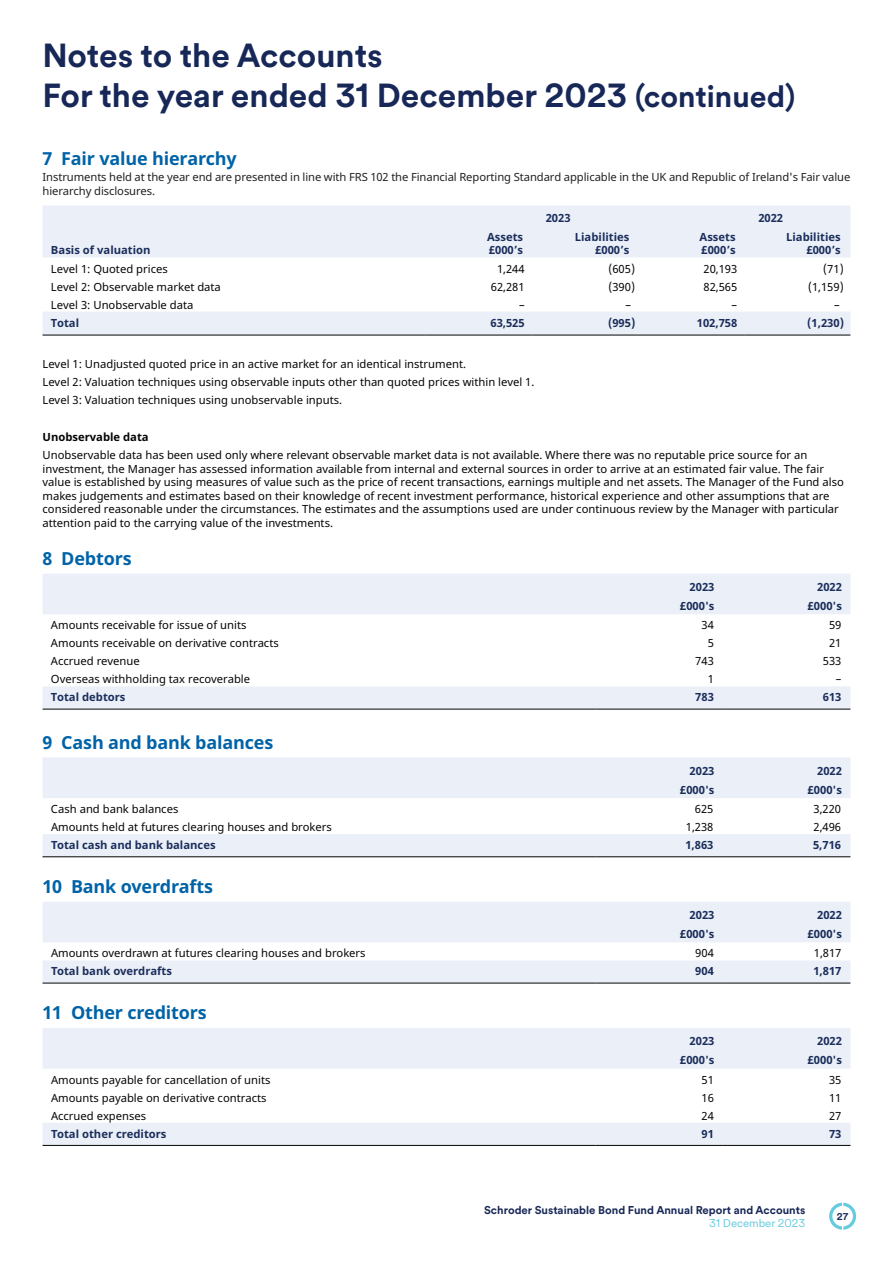
<style>
.page{position:relative;width:893px;height:1263px;background:#fff}
.page>*{position:absolute;margin:0;border:0;box-sizing:border-box;transform-origin:0 0}
.t1{font:700 33px/39.6px "Schroders Circular";color:#172757}
.t2{font:700 18px "Noto Sans";letter-spacing:-.01em;color:#0163a7}
.t3{font:11.25px/13.5px "Noto Sans";color:#040503}
.t4{font:700 11.25px/13.5px "Noto Sans";color:#1b2d5b}
.t5{font:11.25px/13.5px "Noto Sans";letter-spacing:-.01em;color:#231f20}
.t6{font:700 11.25px "Schroders Circular";color:#172757}
.t7{font:700 11.25px "Noto Sans";color:#040503}
.t8{font:11.25px "Schroders Circular";color:#65cbdf}
.t9{font:700 9.75px "Schroders Circular";color:#172757}
.s1{font-size:30px}
</style>
<div class="page">
<svg style="left:829px;top:1203px;width:27px;height:26px"></svg>
<svg style="left:43px;top:206px;width:807px;height:129px;fill:#ebf0f8"></svg>
<hr style="left:43px;top:335px;width:382px;height:1px;background:#040503">
<hr style="left:425px;top:335px;width:107px;height:1px;background:#040503">
<hr style="left:532px;top:335px;width:106px;height:1px;background:#040503">
<hr style="left:638px;top:335px;width:106px;height:1px;background:#040503">
<hr style="left:744px;top:335px;width:106px;height:1px;background:#040503">
<svg style="left:43px;top:574px;width:807px;height:135px"></svg>
<hr style="left:43px;top:709px;width:552px;height:1px;background:#040503">
<hr style="left:595px;top:709px;width:128px;height:1px;background:#040503">
<hr style="left:723px;top:709px;width:127px;height:1px;background:#040503">
<svg style="left:43px;top:757px;width:807px;height:99px;fill:#ebf0f8"></svg>
<hr style="left:43px;top:856px;width:552px;height:1px;background:#040503">
<hr style="left:595px;top:856px;width:128px;height:1px;background:#040503">
<hr style="left:723px;top:856px;width:127px;height:1px;background:#040503">
<svg style="left:43px;top:902px;width:807px;height:81px;fill:#ebf0f8"></svg>
<hr style="left:43px;top:983px;width:552px;height:1px;background:#040503">
<hr style="left:595px;top:983px;width:128px;height:1px;background:#040503">
<hr style="left:723px;top:983px;width:127px;height:1px;background:#040503">
<svg style="left:43px;top:1028px;width:807px;height:117px;fill:#ebf0f8"></svg>
<hr style="left:43px;top:1145px;width:552px;height:1px;background:#040503">
<hr style="left:595px;top:1145px;width:128px;height:1px;background:#040503">
<hr style="left:723px;top:1145px;width:127px;height:1px;background:#040503">
<h1 class="t1" style="left:43px;top:35px;width:754px">Notes to the Accounts<br>For the year ended 31 December 2023 <span class="s1">(continued)</span></h1>
<h2 class="t2" style="left:43px;top:146px;width:196px">7 Fair value hierarchy</h2>
<p class="t5" style="left:43px;top:171px;width:809px">Instruments held at the year end are presented in line with FRS 102 the Financial Reporting Standard applicable in the UK and Republic of Ireland's Fair value hierarchy disclosures.</p>
<p class="t4" style="left:546px;top:211px;width:26px">2023</p>
<p class="t4" style="left:758px;top:211px;width:26px">2022</p>
<p class="t4" style="left:51px;top:244px;width:101px">Basis of valuation</p>
<p class="t4" style="left:487px;top:230px;width:38px">Assets £000’s</p>
<p class="t4" style="left:575px;top:230px;width:56px;text-align:right">Liabilities £000’s</p>
<p class="t4" style="left:700px;top:230px;width:38px">Assets £000’s</p>
<p class="t4" style="left:786px;top:230px;width:56px;text-align:right">Liabilities £000’s</p>
<p class="t3" style="left:51px;top:262px;width:118px">Level 1: Quoted prices</p>
<p class="t3" style="left:497px;top:262px;width:29px">1,244</p>
<p class="t3" style="left:608px;top:262px;width:28px">(605)</p>
<p class="t3" style="left:703px;top:262px;width:35px">20,193</p>
<p class="t3" style="left:823px;top:262px;width:22px">(71)</p>
<p class="t3" style="left:51px;top:280px;width:171px">Level 2: Observable market data</p>
<p class="t3" style="left:491px;top:280px;width:35px">62,281</p>
<p class="t3" style="left:608px;top:280px;width:28px">(390)</p>
<p class="t3" style="left:703px;top:280px;width:35px">82,565</p>
<p class="t3" style="left:808px;top:280px;width:37px">(1,159)</p>
<p class="t3" style="left:51px;top:298px;width:144px">Level 3: Unobservable data</p>
<p class="t3" style="left:519px;top:298px;width:7px">–</p>
<p class="t3" style="left:625px;top:298px;width:7px">–</p>
<p class="t3" style="left:732px;top:298px;width:7px">–</p>
<p class="t3" style="left:834px;top:298px;width:7px">–</p>
<p class="t4" style="left:51px;top:316px;width:30px">Total</p>
<p class="t4" style="left:490px;top:316px;width:36px">63,525</p>
<p class="t4" style="left:608px;top:316px;width:29px">(995)</p>
<p class="t4" style="left:697px;top:316px;width:42px">102,758</p>
<p class="t4" style="left:807px;top:316px;width:38px">(1,230)</p>
<p class="t3" style="left:43px;top:355px;width:493px;line-height:18px">Level 1: Unadjusted quoted price in an active market for an identical instrument.<br>Level 2: Valuation techniques using observable inputs other than quoted prices within level 1.<br>Level 3: Valuation techniques using unobservable inputs.</p>
<p class="t7" style="left:43px;top:429px;width:108px">Unobservable data</p>
<p class="t3" style="left:43px;top:449px;width:803px">Unobservable data has been used only where relevant observable market data is not available. Where there was no reputable price source for an investment, the Manager has assessed information available from internal and external sources in order to arrive at an estimated fair value. The fair value is established by using measures of value such as the price of recent transactions, earnings multiple and net assets. The Manager of the Fund also makes judgements and estimates based on their knowledge of recent investment performance, historical experience and other assumptions that are considered reasonable under the circumstances. The estimates and the assumptions used are under continuous review by the Manager with particular attention paid to the carrying value of the investments.</p>
<h2 class="t2" style="left:43px;top:546px;width:91px">8 Debtors</h2>
<p class="t4" style="left:690px;top:580px;width:26px">2023</p>
<p class="t4" style="left:817px;top:580px;width:26px">2022</p>
<p class="t4" style="left:680px;top:600px;width:36px">£000's</p>
<p class="t4" style="left:807px;top:600px;width:36px">£000's</p>
<p class="t3" style="left:51px;top:619px;width:197px">Amounts receivable for issue of units</p>
<p class="t3" style="left:701px;top:619px;width:14px">34</p>
<p class="t3" style="left:829px;top:619px;width:14px">59</p>
<p class="t3" style="left:51px;top:637px;width:229px">Amounts receivable on derivative contracts</p>
<p class="t3" style="left:708px;top:637px;width:8px">5</p>
<p class="t3" style="left:829px;top:637px;width:14px">21</p>
<p class="t3" style="left:51px;top:655px;width:90px">Accrued revenue</p>
<p class="t3" style="left:695px;top:655px;width:20px">743</p>
<p class="t3" style="left:823px;top:655px;width:20px">533</p>
<p class="t3" style="left:51px;top:673px;width:201px">Overseas withholding tax recoverable</p>
<p class="t3" style="left:708px;top:673px;width:8px">1</p>
<p class="t3" style="left:836px;top:673px;width:7px">–</p>
<p class="t4" style="left:51px;top:691px;width:76px">Total debtors</p>
<p class="t4" style="left:695px;top:691px;width:20px">783</p>
<p class="t4" style="left:823px;top:691px;width:20px">613</p>
<h2 class="t2" style="left:43px;top:730px;width:232px">9 Cash and bank balances</h2>
<p class="t4" style="left:690px;top:764px;width:26px">2023</p>
<p class="t4" style="left:817px;top:764px;width:26px">2022</p>
<p class="t4" style="left:680px;top:783px;width:36px">£000's</p>
<p class="t4" style="left:807px;top:783px;width:36px">£000's</p>
<p class="t3" style="left:51px;top:803px;width:129px">Cash and bank balances</p>
<p class="t3" style="left:695px;top:803px;width:20px">625</p>
<p class="t3" style="left:813px;top:803px;width:29px">3,220</p>
<p class="t3" style="left:51px;top:821px;width:282px">Amounts held at futures clearing houses and brokers</p>
<p class="t3" style="left:686px;top:821px;width:29px">1,238</p>
<p class="t3" style="left:813px;top:821px;width:29px">2,496</p>
<p class="t4" style="left:51px;top:838px;width:166px">Total cash and bank balances</p>
<p class="t4" style="left:685px;top:838px;width:30px">1,863</p>
<p class="t4" style="left:813px;top:838px;width:30px">5,716</p>
<h2 class="t2" style="left:43px;top:874px;width:172px">10 Bank overdrafts</h2>
<p class="t4" style="left:690px;top:908px;width:26px">2023</p>
<p class="t4" style="left:817px;top:908px;width:26px">2022</p>
<p class="t4" style="left:680px;top:928px;width:36px">£000's</p>
<p class="t4" style="left:807px;top:928px;width:36px">£000's</p>
<p class="t3" style="left:51px;top:947px;width:316px">Amounts overdrawn at futures clearing houses and brokers</p>
<p class="t3" style="left:695px;top:947px;width:20px">904</p>
<p class="t3" style="left:814px;top:947px;width:29px">1,817</p>
<p class="t4" style="left:51px;top:965px;width:122px">Total bank overdrafts</p>
<p class="t4" style="left:695px;top:965px;width:20px">904</p>
<p class="t4" style="left:813px;top:965px;width:30px">1,817</p>
<h2 class="t2" style="left:43px;top:1000px;width:166px">11 Other creditors</h2>
<p class="t4" style="left:690px;top:1035px;width:26px">2023</p>
<p class="t4" style="left:817px;top:1035px;width:26px">2022</p>
<p class="t4" style="left:680px;top:1054px;width:36px">£000's</p>
<p class="t4" style="left:807px;top:1054px;width:36px">£000's</p>
<p class="t3" style="left:51px;top:1073px;width:221px">Amounts payable for cancellation of units</p>
<p class="t3" style="left:701px;top:1073px;width:14px">51</p>
<p class="t3" style="left:829px;top:1073px;width:14px">35</p>
<p class="t3" style="left:51px;top:1091px;width:217px">Amounts payable on derivative contracts</p>
<p class="t3" style="left:701px;top:1091px;width:14px">16</p>
<p class="t3" style="left:829px;top:1091px;width:14px">11</p>
<p class="t3" style="left:51px;top:1109px;width:97px">Accrued expenses</p>
<p class="t3" style="left:701px;top:1109px;width:14px">24</p>
<p class="t3" style="left:829px;top:1109px;width:14px">27</p>
<p class="t4" style="left:51px;top:1127px;width:117px">Total other creditors</p>
<p class="t4" style="left:701px;top:1127px;width:14px">91</p>
<p class="t4" style="left:829px;top:1127px;width:14px">73</p>
<p class="t6" style="left:484px;top:1202px;width:323px">Schroder Sustainable Bond Fund Annual Report and Accounts</p>
<p class="t8" style="left:709px;top:1215px;width:98px">31 December 2023</p>
<p class="t9" style="left:837px;top:1209px;width:13px">27</p>
</div>
